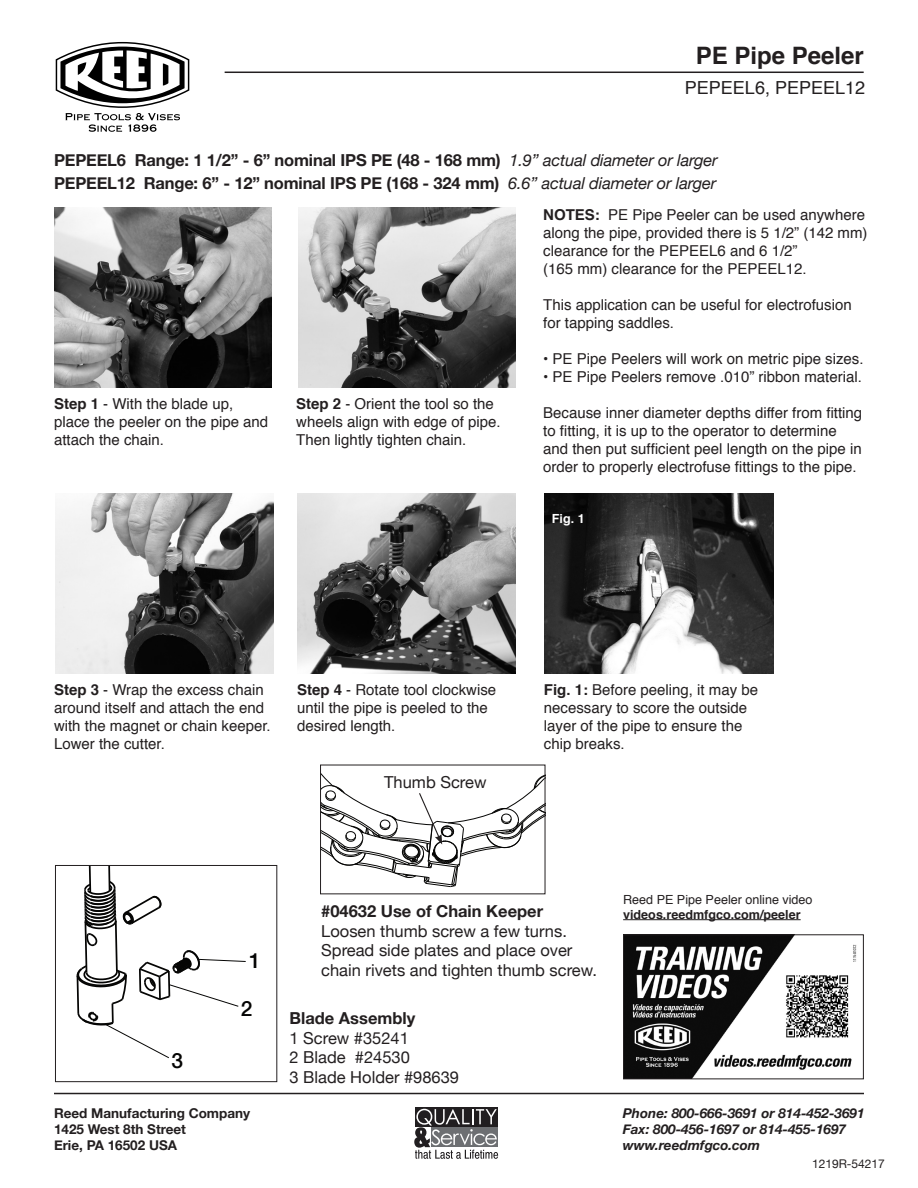
<style>
.page{position:relative;width:918px;height:1188px;background:#fff}
.page>*{position:absolute;margin:0;border:0;box-sizing:border-box;transform-origin:0 0}
.t1{font:700 24px "Helvetica";color:#231f20}
.t2{font:500 20.85px "Helvetica Neue";color:#050504}
.t3{font:18px "Helvetica";color:#231f20}
.t4{font:700 16.5px "Helvetica Neue";letter-spacing:-.01em;color:#231f20}
.t5{font:16.5px/19.8px "Helvetica Neue";color:#231f20}
.t6{font:15px/18px "Helvetica";color:#231f20}
.t7{font:italic 700 13.5px "Helvetica Neue";color:#231f20}
.t8{font:700 13.5px "Helvetica Neue";color:#231f20}
.t9{font:12.6px "Helvetica";color:#231f20}
.t10{font:700 12.6px "Helvetica";color:#231f20}
.t11{font:700 12.6px "Helvetica";color:#fff}
.t12{font:12px "Helvetica Neue";color:#231f20}
.s1{font-weight:400;font-style:italic}
.s2{font-weight:700}
</style>
<div class="page">
<img style="left:54px;top:207px;width:218px;height:180px">
<img style="left:298px;top:207px;width:218px;height:180px">
<img style="left:56px;top:493px;width:218px;height:181px">
<hr style="left:225px;top:72px;width:639px;height:1px;background:#231f20">
<svg style="left:55px;top:41px;width:134px;height:91px"></svg>
<img style="left:544px;top:493px;width:230px;height:181px">
<img style="left:297px;top:493px;width:218px;height:181px">
<div style="left:415px;top:1107px;width:83px;height:20px;background:#211e20"></div>
<svg style="left:414px;top:1109px;width:84px;height:50px"></svg>
<hr style="left:54px;top:1093px;width:810px;height:1px;background:#231f20">
<svg style="left:76px;top:867px;width:170px;height:192px"></svg>
<div style="left:55px;top:865px;width:222px;height:217px;border:1px solid #231f20"></div>
<hr style="left:623px;top:919px;width:178px;height:1px;background:#231f20">
<img style="left:625px;top:936px;width:232px;height:141px">
<div style="left:623px;top:934px;width:241px;height:145px;border:1px solid #231f20"></div>
<div style="left:320px;top:765px;width:225px;height:129px;border:1px solid #231f20"></div>
<svg style="left:321px;top:765px;width:224px;height:123px"></svg>
<p class="t1" style="left:696px;top:36px;width:170px">PE Pipe Peeler</p>
<p class="t3" style="left:685px;top:74px;width:182px">PEPEEL6, PEPEEL12</p>
<p class="t4" style="left:54px;top:148px;width:665px">PEPEEL6 Range: 1 1/2” - 6” nominal IPS PE (48 - 168 mm) <span class="s1">1.9” actual diameter or larger</span></p>
<p class="t4" style="left:54px;top:170px;width:664px">PEPEEL12 Range: 6” - 12” nominal IPS PE (168 - 324 mm) <span class="s1">6.6” actual diameter or larger</span></p>
<p class="t6" style="left:54px;top:395px;width:216px"><span class="s2">Step 1</span> - With the blade up, place the peeler on the pipe and attach the chain.</p>
<p class="t6" style="left:296px;top:395px;width:206px"><span class="s2">Step 2</span> - Orient the tool so the wheels align with edge of pipe.<br>Then lightly tighten chain.</p>
<p class="t6" style="left:543px;top:207px;width:326px"><span class="s2">NOTES:</span> PE Pipe Peeler can be used anywhere along the pipe, provided there is 5 1/2” (142 mm) clearance for the PEPEEL6 and 6 1/2”</p>
<p class="t6" style="left:543px;top:261px;width:265px">(165 mm) clearance for the PEPEEL12.</p>
<p class="t6" style="left:543px;top:297px;width:310px">This application can be useful for electrofusion for tapping saddles.</p>
<p class="t6" style="left:543px;top:351px;width:322px"><span class="s2">•</span> PE Pipe Peelers will work on metric pipe sizes.</p>
<p class="t6" style="left:543px;top:369px;width:320px">• PE Pipe Peelers remove .010” ribbon material.</p>
<p class="t6" style="left:543px;top:405px;width:321px">Because inner diameter depths differ from fitting to fitting, it is up to the operator to determine and then put sufficient peel length on the pipe in order to properly electrofuse fittings to the pipe.</p>
<p class="t11" style="left:552px;top:509px;width:34px">Fig. 1</p>
<p class="t6" style="left:54px;top:681px;width:218px"><span class="s2">Step 3</span> - Wrap the excess chain around itself and attach the end with the magnet or chain keeper.<br>Lower the cutter.</p>
<p class="t6" style="left:297px;top:681px;width:201px"><span class="s2">Step 4</span> - Rotate tool clockwise until the pipe is peeled to the desired length.</p>
<p class="t6" style="left:544px;top:681px;width:216px"><span class="s2">Fig. 1:</span> Before peeling, it may be necessary to score the outside layer of the pipe to ensure the chip breaks.</p>
<p class="t5" style="left:384px;top:773px;width:104px">Thumb Screw</p>
<p class="t2" style="left:249px;top:948px;width:13px">1</p>
<p class="t2" style="left:171px;top:1048px;width:13px">3</p>
<p class="t2" style="left:241px;top:996px;width:13px">2</p>
<p class="t8" style="left:54px;top:1103px;width:198px">Reed Manufacturing Company</p>
<p class="t8" style="left:54px;top:1119px;width:134px">1425 West 8th Street</p>
<p class="t8" style="left:54px;top:1135px;width:125px">Erie, PA 16502 USA</p>
<p class="t4" style="left:321px;top:898px;width:223px">#04632 Use of Chain Keeper</p>
<p class="t5" style="left:321px;top:922px;width:277px">Loosen thumb screw a few turns.<br>Spread side plates and place over chain rivets and tighten thumb screw.</p>
<p class="t4" style="left:290px;top:1005px;width:127px">Blade Assembly</p>
<p class="t5" style="left:290px;top:1029px;width:121px">1 Screw #35241</p>
<p class="t5" style="left:290px;top:1049px;width:122px">2 Blade #24530</p>
<p class="t5" style="left:290px;top:1068px;width:171px">3 Blade Holder #98639</p>
<p class="t9" style="left:623px;top:890px;width:191px">Reed PE Pipe Peeler online video</p>
<p class="t10" style="left:623px;top:904px;width:179px">videos.reedmfgco.com/peeler</p>
<p class="t7" style="left:623px;top:1103px;width:243px">Phone: 800-666-3691 or 814-452-3691</p>
<p class="t7" style="left:623px;top:1119px;width:225px">Fax: 800-456-1697 or 814-455-1697</p>
<p class="t7" style="left:623px;top:1135px;width:139px">www.reedmfgco.com</p>
<p class="t12" style="left:812px;top:1155px;width:74px">1219R-54217</p>
</div>
